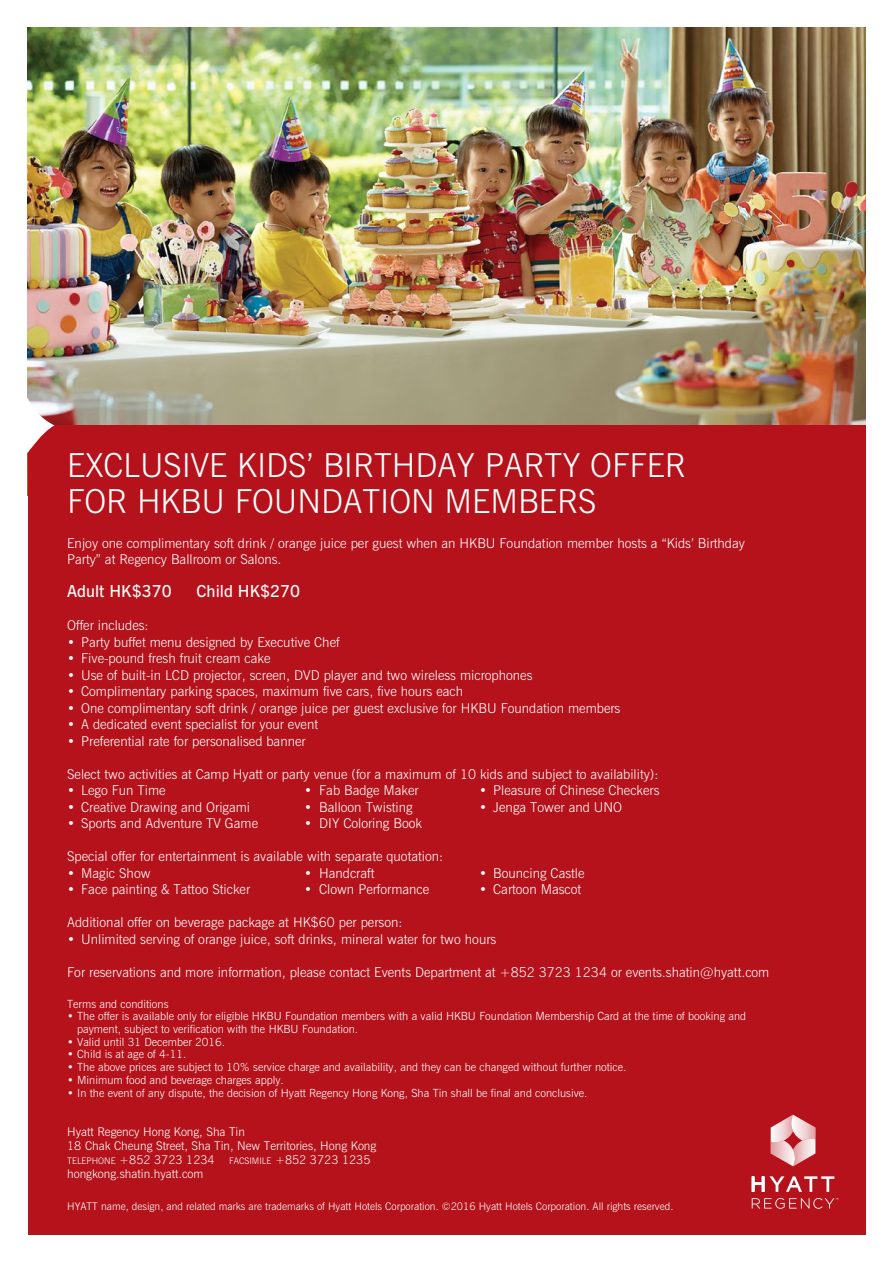
<style>
.page{position:relative;width:893px;height:1263px;background:#fff}
.page>*{position:absolute;margin:0;border:0;box-sizing:border-box;transform-origin:0 0}
.t1{font:300 33px/36px "News Gothic BT";color:#fff}
.t2{font:600 16.5px "News Gothic BT";color:#fff}
.t3{font:300 13.5px/16.5px "News Gothic BT";color:#fff}
.t4{font:300 12px/14.2px "News Gothic BT";color:#fff}
.t5{font:300 11.25px/12.8px "News Gothic BT";color:#fff}
.t6{font:300 10.5px "News Gothic BT";color:#fff}
.s1{font-size:9px}
</style>
<div class="page">
<img style="left:28px;top:28px;width:837px;height:397px">
<div style="left:28px;top:425px;width:837px;height:810px;background:#b5121b"></div>
<svg style="left:27px;top:398px;width:28px;height:55px"></svg>
<svg style="left:752px;top:1176px;width:82px;height:16px"></svg>
<svg style="left:752px;top:1198px;width:86px;height:11px"></svg>
<svg style="left:771px;top:1115px;width:44px;height:51px"></svg>
<h1 class="t1" style="left:67px;top:447px;width:620px">EXCLUSIVE KIDS’ BIRTHDAY PARTY OFFER<br>FOR HKBU FOUNDATION MEMBERS</h1>
<p class="t3" style="left:67px;top:534px;width:679px">Enjoy one complimentary soft drink / orange juice per guest when an HKBU Foundation member hosts a “Kids’ Birthday<br>Party” at Regency Ballroom or Salons.</p>
<p class="t2" style="left:67px;top:581px;width:106px">Adult HK$370</p>
<p class="t2" style="left:197px;top:581px;width:105px">Child HK$270</p>
<p class="t3" style="left:67px;top:617px;width:83px">Offer includes:</p>
<p class="t3" style="left:67px;top:633px;width:274px">• Party buffet menu designed by Executive Chef</p>
<p class="t3" style="left:67px;top:650px;width:205px">• Five-pound fresh fruit cream cake</p>
<p class="t3" style="left:67px;top:666px;width:467px">• Use of built-in LCD projector, screen, DVD player and two wireless microphones</p>
<p class="t3" style="left:67px;top:683px;width:397px">• Complimentary parking spaces, maximum five cars, five hours each</p>
<p class="t3" style="left:67px;top:699px;width:555px">• One complimentary soft drink / orange juice per guest exclusive for HKBU Foundation members</p>
<p class="t3" style="left:67px;top:716px;width:252px">• A dedicated event specialist for your event</p>
<p class="t3" style="left:67px;top:732px;width:240px">• Preferential rate for personalised banner</p>
<p class="t3" style="left:67px;top:765px;width:593px">Select two activities at Camp Hyatt or party venue (for a maximum of 10 kids and subject to availability):</p>
<p class="t3" style="left:67px;top:782px;width:100px">• Lego Fun Time</p>
<p class="t3" style="left:304px;top:782px;width:116px">• Fab Badge Maker</p>
<p class="t3" style="left:479px;top:782px;width:182px">• Pleasure of Chinese Checkers</p>
<p class="t3" style="left:67px;top:798px;width:184px">• Creative Drawing and Origami</p>
<p class="t3" style="left:304px;top:798px;width:110px">• Balloon Twisting</p>
<p class="t3" style="left:479px;top:798px;width:144px">• Jenga Tower and UNO</p>
<p class="t3" style="left:67px;top:815px;width:192px">• Sports and Adventure TV Game</p>
<p class="t3" style="left:304px;top:815px;width:119px">• DIY Coloring Book</p>
<p class="t3" style="left:67px;top:848px;width:377px">Special offer for entertainment is available with separate quotation:</p>
<p class="t3" style="left:67px;top:864px;width:85px">• Magic Show</p>
<p class="t3" style="left:304px;top:864px;width:72px">• Handcraft</p>
<p class="t3" style="left:479px;top:864px;width:107px">• Bouncing Castle</p>
<p class="t3" style="left:67px;top:881px;width:185px">• Face painting &amp; Tattoo Sticker</p>
<p class="t3" style="left:304px;top:881px;width:127px">• Clown Performance</p>
<p class="t3" style="left:479px;top:881px;width:103px">• Cartoon Mascot</p>
<p class="t3" style="left:67px;top:914px;width:337px">Additional offer on beverage package at HK$60 per person:</p>
<p class="t3" style="left:67px;top:930px;width:431px">• Unlimited serving of orange juice, soft drinks, mineral water for two hours</p>
<p class="t3" style="left:67px;top:963px;width:704px">For reservations and more information, please contact Events Department at +852 3723 1234 or events.shatin@hyatt.com</p>
<p class="t5" style="left:67px;top:997px;width:103px">Terms and conditions</p>
<p class="t5" style="left:77px;top:1010px;width:670px;text-indent:-10px">• The offer is available only for eligible HKBU Foundation members with a valid HKBU Foundation Membership Card at the time of booking and payment, subject to verification with the HKBU Foundation.</p>
<p class="t5" style="left:67px;top:1035px;width:160px">• Valid until 31 December 2016.</p>
<p class="t5" style="left:67px;top:1048px;width:121px">• Child is at age of 4-11.</p>
<p class="t5" style="left:67px;top:1061px;width:561px">• The above prices are subject to 10% service charge and availability, and they can be changed without further notice.</p>
<p class="t5" style="left:67px;top:1073px;width:218px">• Minimum food and beverage charges apply.</p>
<p class="t5" style="left:67px;top:1086px;width:522px">• In the event of any dispute, the decision of Hyatt Regency Hong Kong, Sha Tin shall be final and conclusive.</p>
<p class="t4" style="left:67px;top:1124px;width:311px">Hyatt Regency Hong Kong, Sha Tin<br>18 Chak Cheung Street, Sha Tin, New Territories, Hong Kong <span class="s1">TELEPHONE</span> +852 3723 1234 <span class="s1">FACSIMILE</span> +852 3723 1235 hongkong.shatin.hyatt.com</p>
<p class="t6" style="left:67px;top:1199px;width:608px">HYATT name, design, and related marks are trademarks of Hyatt Hotels Corporation. ©2016 Hyatt Hotels Corporation. All rights reserved.</p>
</div>
